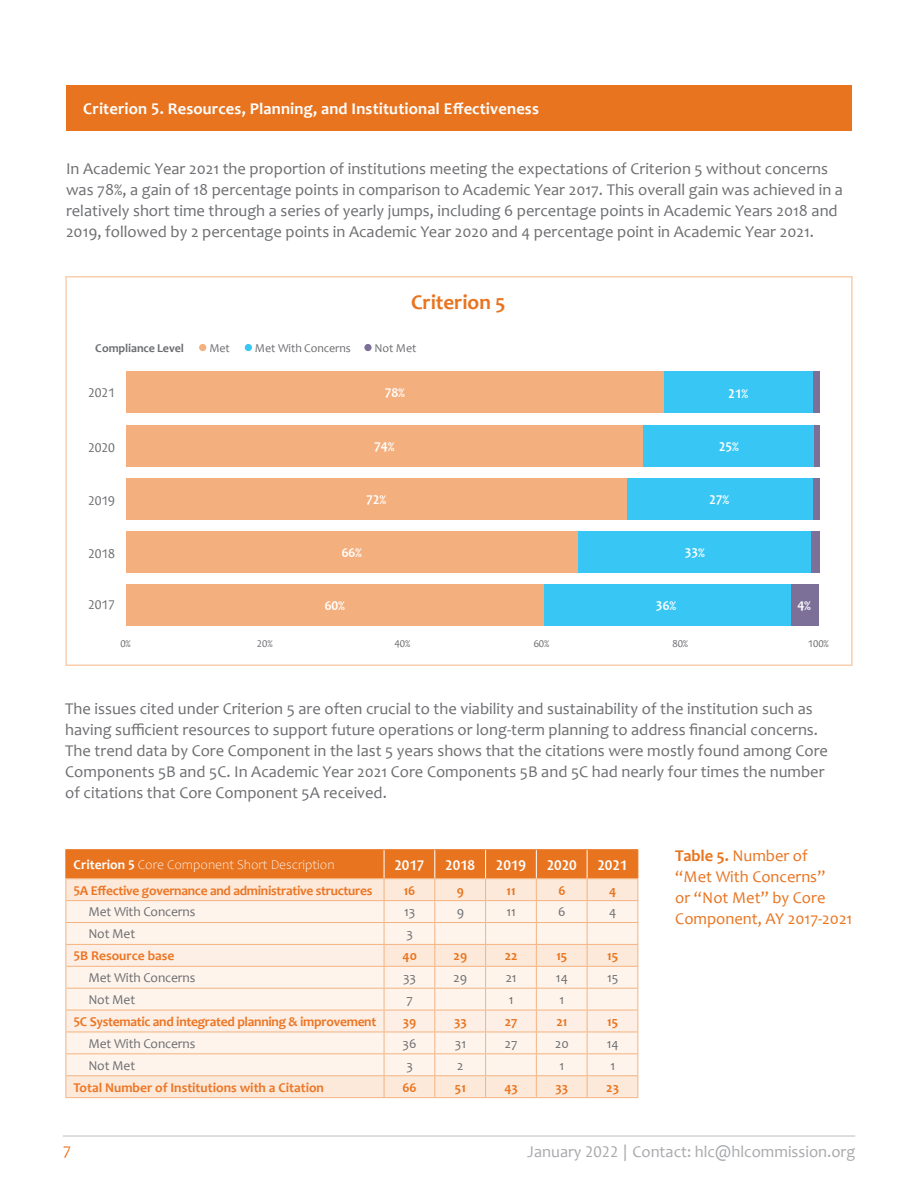
<style>
.page{position:relative;width:918px;height:1188px;background:#fff}
.page>*{position:absolute;margin:0;border:0;box-sizing:border-box;transform-origin:0 0}
.t1{font:700 21px "Candara";color:#e9741f}
.t2{font:16.5px/21px "Candara";color:#6d6e71}
.t3{font:16.5px/21px "Candara";color:#e9741f}
.t4{font:700 16.5px "Candara";letter-spacing:.01em;color:#fff}
.t5{font:16.5px "Candara";color:#a7a9ac}
.t6{font:16.5px "Candara";color:#ec7625}
.t7{font:700 15px "Candara";letter-spacing:-.005em;color:#fff}
.t8{font:13.5px "Candara";letter-spacing:-.01em;color:#6d6e71}
.t9{font:700 13.5px "Candara";letter-spacing:-.02em;color:#ec7625}
.t10{font:700 13.5px "Candara";color:#ec7625}
.t11{font:300 13.5px "Candara";color:#fff}
.t12{font:700 13.5px "Candara";color:#e9741f}
.t13{font:700 13.5px "Candara";letter-spacing:-.005em;color:#fff}
.t14{font:12px "Candara";letter-spacing:-.005em;color:#6d6e71}
.t15{font:700 12px "Candara";letter-spacing:-.005em;color:#6d6e71}
.t16{font:10.5px "Candara";color:#6d6e71}
.s1{font-weight:700}
</style>
<div class="page">
<div style="left:66px;top:86px;width:786px;height:45px;background:#e9741f"></div>
<hr style="left:63px;top:1136px;width:792px;height:1px;background:#bcbec0">
<hr style="left:65px;top:849px;width:319px;height:1px;background:#e9741f">
<hr style="left:384px;top:849px;width:51px;height:1px;background:#e9741f">
<hr style="left:435px;top:849px;width:51px;height:1px;background:#e9741f">
<hr style="left:486px;top:849px;width:50px;height:1px;background:#e9741f">
<hr style="left:536px;top:849px;width:51px;height:1px;background:#e9741f">
<hr style="left:587px;top:849px;width:51px;height:1px;background:#e9741f">
<svg style="left:65px;top:850px;width:573px;height:247px;background:#fadfca"></svg>
<hr style="left:65px;top:1097px;width:319px;height:1px;background:#f4b381">
<hr style="left:384px;top:1097px;width:51px;height:1px;background:#f4b381">
<hr style="left:435px;top:1097px;width:51px;height:1px;background:#f4b381">
<hr style="left:486px;top:1097px;width:50px;height:1px;background:#f4b381">
<hr style="left:536px;top:1097px;width:51px;height:1px;background:#f4b381">
<hr style="left:587px;top:1097px;width:51px;height:1px;background:#f4b381">
<div style="left:789px;top:585px;width:30px;height:41px;background:#7c7099"></div>
<div style="left:65px;top:276px;width:788px;height:390px;border:2px solid #f9cfae"></div>
<svg style="left:126px;top:372px;width:687px;height:41px;background:#cbb397"></svg>
<svg style="left:126px;top:425px;width:688px;height:41px;background:#c5b49b"></svg>
<svg style="left:126px;top:478px;width:687px;height:42px;background:#c1b59d"></svg>
<svg style="left:126px;top:531px;width:685px;height:42px;background:#b4b6a6"></svg>
<svg style="left:126px;top:585px;width:664px;height:41px;background:#aeb7a9"></svg>
<div style="left:813px;top:478px;width:7px;height:42px;background:#7c7099"></div>
<div style="left:814px;top:425px;width:6px;height:41px;background:#7c7099"></div>
<div style="left:199px;top:344px;width:7px;height:7px;background:#f4af7e;border-radius:50%"></div>
<div style="left:245px;top:344px;width:7px;height:7px;background:#38c6f4;border-radius:50%"></div>
<div style="left:364px;top:344px;width:8px;height:7px;background:#7c7099;border-radius:50%"></div>
<div style="left:811px;top:531px;width:9px;height:42px;background:#7c7099"></div>
<div style="left:813px;top:372px;width:7px;height:41px;background:#7c7099"></div>
<p class="t4" style="left:83px;top:98px;width:457px">Criterion 5. Resources, Planning, and Institutional Effectiveness</p>
<p class="t2" style="left:66px;top:158px;width:779px">In Academic Year 2021 the proportion of institutions meeting the expectations of Criterion 5 without concerns was 78%, a gain of 18 percentage points in comparison to Academic Year 2017. This overall gain was achieved in a relatively short time through a series of yearly jumps, including 6 percentage points in Academic Years 2018 and 2019, followed by 2 percentage points in Academic Year 2020 and 4 percentage point in Academic Year 2021.</p>
<p class="t1" style="left:411px;top:289px;width:96px">Criterion 5</p>
<p class="t15" style="left:95px;top:340px;width:90px">Compliance Level</p>
<p class="t14" style="left:209px;top:340px;width:22px">Met</p>
<p class="t14" style="left:255px;top:340px;width:97px">Met With Concerns</p>
<p class="t14" style="left:374px;top:340px;width:43px">Not Met</p>
<p class="t13" style="left:385px;top:384px;width:22px">78%</p>
<p class="t8" style="left:88px;top:384px;width:28px">2021</p>
<p class="t8" style="left:88px;top:439px;width:28px">2020</p>
<p class="t13" style="left:374px;top:438px;width:22px">74%</p>
<p class="t13" style="left:728px;top:385px;width:22px">21%</p>
<p class="t13" style="left:719px;top:438px;width:22px">25%</p>
<p class="t8" style="left:88px;top:492px;width:28px">2019</p>
<p class="t13" style="left:366px;top:491px;width:22px">72%</p>
<p class="t13" style="left:709px;top:491px;width:22px">27%</p>
<p class="t8" style="left:88px;top:545px;width:28px">2018</p>
<p class="t13" style="left:342px;top:544px;width:22px">66%</p>
<p class="t13" style="left:685px;top:544px;width:22px">33%</p>
<p class="t8" style="left:88px;top:596px;width:28px">2017</p>
<p class="t13" style="left:325px;top:597px;width:22px">60%</p>
<p class="t13" style="left:656px;top:597px;width:22px">36%</p>
<p class="t13" style="left:798px;top:597px;width:15px">4%</p>
<p class="t16" style="left:120px;top:637px;width:12px">0%</p>
<p class="t16" style="left:257px;top:637px;width:17px">20%</p>
<p class="t16" style="left:395px;top:637px;width:17px">40%</p>
<p class="t16" style="left:534px;top:637px;width:17px">60%</p>
<p class="t16" style="left:672px;top:637px;width:17px">80%</p>
<p class="t16" style="left:808px;top:637px;width:22px">100%</p>
<p class="t2" style="left:65px;top:698px;width:764px">The issues cited under Criterion 5 are often crucial to the viability and sustainability of the institution such as having sufficient resources to support future operations or long-term planning to address financial concerns.<br>The trend data by Core Component in the last 5 years shows that the citations were mostly found among Core Components 5B and 5C. In Academic Year 2021 Core Components 5B and 5C had nearly four times the number of citations that Core Component 5A received.</p>
<p class="t11" style="left:74px;top:857px;width:263px"><span class="s1">Criterion 5</span> Core Component Short Description</p>
<p class="t7" style="left:394px;top:855px;width:31px">2017</p>
<p class="t7" style="left:445px;top:855px;width:31px">2018</p>
<p class="t7" style="left:496px;top:855px;width:31px">2019</p>
<p class="t7" style="left:547px;top:855px;width:31px">2020</p>
<p class="t7" style="left:597px;top:855px;width:31px">2021</p>
<p class="t9" style="left:73px;top:882px;width:301px">5A Effective governance and administrative structures</p>
<p class="t12" style="left:404px;top:882px;width:13px">16</p>
<p class="t12" style="left:457px;top:882px;width:9px">9</p>
<p class="t12" style="left:507px;top:882px;width:11px">11</p>
<p class="t12" style="left:558px;top:882px;width:9px">6</p>
<p class="t12" style="left:609px;top:882px;width:9px">4</p>
<p class="t8" style="left:88px;top:904px;width:109px">Met With Concerns</p>
<p class="t8" style="left:404px;top:904px;width:13px">13</p>
<p class="t8" style="left:457px;top:904px;width:9px">9</p>
<p class="t8" style="left:506px;top:904px;width:11px">11</p>
<p class="t8" style="left:558px;top:904px;width:9px">6</p>
<p class="t8" style="left:609px;top:904px;width:9px">4</p>
<p class="t8" style="left:88px;top:925px;width:48px">Not Met</p>
<p class="t8" style="left:406px;top:925px;width:8px">3</p>
<p class="t10" style="left:73px;top:947px;width:103px">5B Resource base</p>
<p class="t12" style="left:402px;top:947px;width:16px">40</p>
<p class="t12" style="left:454px;top:947px;width:15px">29</p>
<p class="t12" style="left:505px;top:947px;width:14px">22</p>
<p class="t12" style="left:556px;top:947px;width:12px">15</p>
<p class="t12" style="left:607px;top:947px;width:12px">15</p>
<p class="t8" style="left:88px;top:969px;width:109px">Met With Concerns</p>
<p class="t8" style="left:403px;top:969px;width:15px">33</p>
<p class="t8" style="left:454px;top:969px;width:15px">29</p>
<p class="t8" style="left:506px;top:969px;width:12px">21</p>
<p class="t8" style="left:556px;top:969px;width:13px">14</p>
<p class="t8" style="left:607px;top:969px;width:13px">15</p>
<p class="t8" style="left:88px;top:991px;width:48px">Not Met</p>
<p class="t8" style="left:406px;top:991px;width:8px">7</p>
<p class="t8" style="left:509px;top:991px;width:6px">1</p>
<p class="t8" style="left:560px;top:991px;width:6px">1</p>
<p class="t9" style="left:73px;top:1013px;width:305px">5C Systematic and integrated planning &amp; improvement</p>
<p class="t12" style="left:403px;top:1013px;width:15px">39</p>
<p class="t12" style="left:454px;top:1013px;width:14px">33</p>
<p class="t12" style="left:505px;top:1013px;width:14px">27</p>
<p class="t12" style="left:556px;top:1013px;width:12px">21</p>
<p class="t12" style="left:607px;top:1013px;width:12px">15</p>
<p class="t8" style="left:88px;top:1035px;width:109px">Met With Concerns</p>
<p class="t8" style="left:403px;top:1035px;width:16px">36</p>
<p class="t8" style="left:455px;top:1035px;width:13px">31</p>
<p class="t8" style="left:505px;top:1035px;width:14px">27</p>
<p class="t8" style="left:555px;top:1035px;width:15px">20</p>
<p class="t8" style="left:607px;top:1035px;width:13px">14</p>
<p class="t8" style="left:88px;top:1057px;width:48px">Not Met</p>
<p class="t8" style="left:406px;top:1057px;width:8px">3</p>
<p class="t8" style="left:457px;top:1057px;width:8px">2</p>
<p class="t8" style="left:560px;top:1057px;width:6px">1</p>
<p class="t8" style="left:610px;top:1057px;width:6px">1</p>
<p class="t10" style="left:73px;top:1079px;width:252px">Total Number of Institutions with a Citation</p>
<p class="t12" style="left:403px;top:1079px;width:16px">66</p>
<p class="t12" style="left:455px;top:1079px;width:12px">51</p>
<p class="t12" style="left:504px;top:1079px;width:15px">43</p>
<p class="t12" style="left:556px;top:1079px;width:14px">33</p>
<p class="t12" style="left:606px;top:1079px;width:14px">23</p>
<p class="t3" style="left:675px;top:845px;width:179px"><span class="s1">Table 5.</span> Number of<br>“Met With Concerns”<br>or “Not Met” by Core<br>Component, AY 2017-2021</p>
<p class="t6" style="left:63px;top:1141px;width:10px">7</p>
<p class="t5" style="left:527px;top:1141px;width:330px">January 2022 | Contact: hlc@hlcommission.org</p>
</div>
